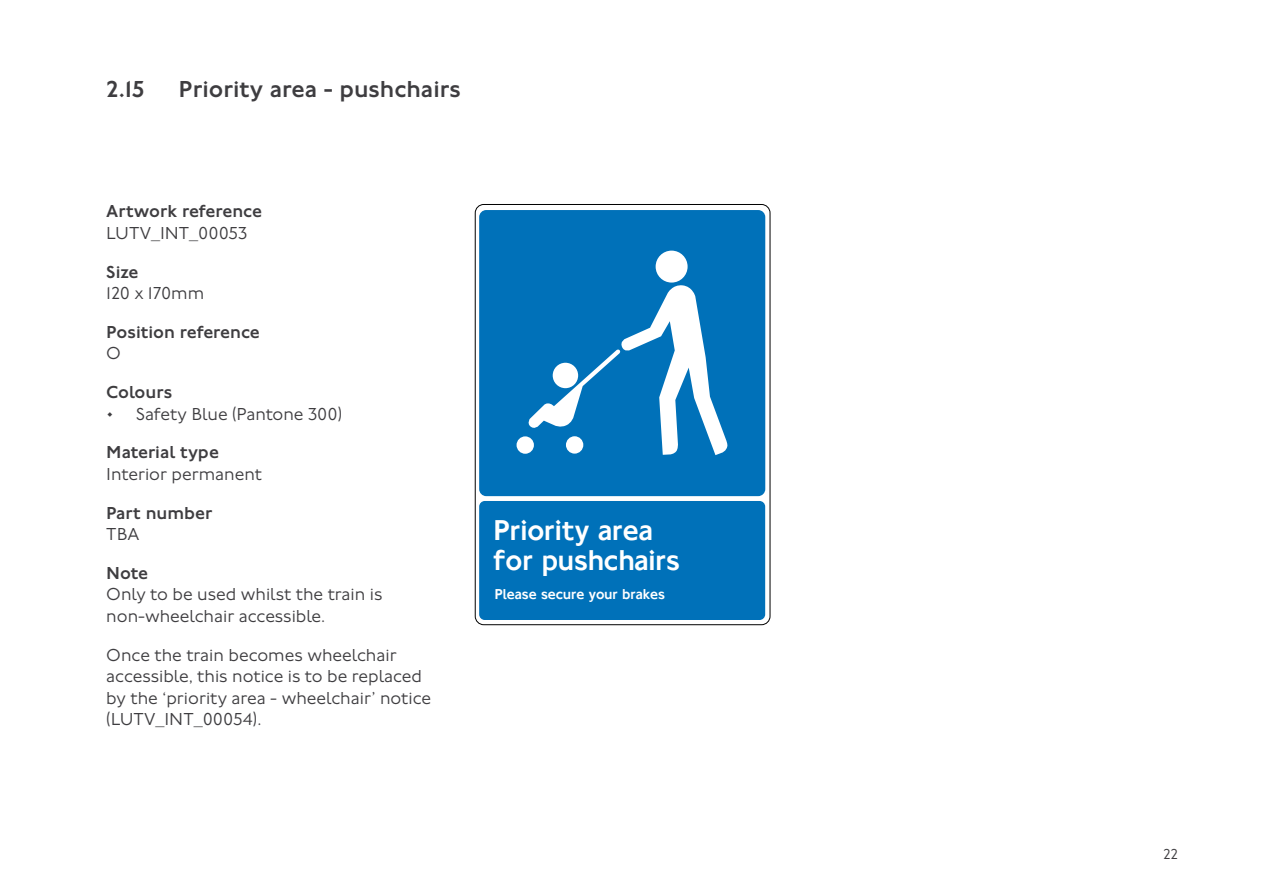
<style>
.page{position:relative;width:1263px;height:893px;background:#fff}
.page>*{position:absolute;margin:0;border:0;box-sizing:border-box;transform-origin:0 0}
.t1{font:500 29.55px/29.5px "NJ Font Signing";color:#fff}
.Heading_Johnston100{font:500 24px "Johnston 100";color:#3e3d40}
.BodyText_Johnston100{font:300 18px/21.6px "Johnston 100";color:#3e3d40}
.SubHead_Johnston100{font:500 18px "Johnston 100";color:#3e3d40}
.t2{font:300 15px "Johnston 100";color:#3e3d40}
.t3{font:500 14.85px "NJ Font Signing";color:#fff}
</style>
<div class="page">
<svg style="left:475px;top:204px;width:295px;height:421px;background:#1f82c1"></svg>
<div style="left:475px;top:204px;width:295px;height:421px;border:1px solid #000;border-radius:9px"></div>
<h2 class="Heading_Johnston100" style="left:106px;top:75px;width:40px">2.15</h2>
<h2 class="Heading_Johnston100" style="left:179px;top:75px;width:284px">Priority area - pushchairs</h2>
<h3 class="SubHead_Johnston100" style="left:106px;top:202px;width:157px">Artwork reference</h3>
<p class="BodyText_Johnston100" style="left:106px;top:223px;width:142px">LUTV_INT_00053</p>
<h3 class="SubHead_Johnston100" style="left:106px;top:262px;width:34px">Size</h3>
<p class="BodyText_Johnston100" style="left:106px;top:283px;width:99px">120 x 170mm</p>
<h3 class="SubHead_Johnston100" style="left:106px;top:322px;width:155px">Position reference</h3>
<p class="BodyText_Johnston100" style="left:106px;top:343px;width:16px">O</p>
<h3 class="SubHead_Johnston100" style="left:106px;top:382px;width:67px">Colours</h3>
<p class="BodyText_Johnston100" style="left:106px;top:403px;width:237px">• Safety Blue (Pantone 300)</p>
<h3 class="SubHead_Johnston100" style="left:106px;top:442px;width:114px">Material type</h3>
<p class="BodyText_Johnston100" style="left:106px;top:463px;width:157px">Interior permanent</p>
<h3 class="SubHead_Johnston100" style="left:106px;top:503px;width:108px">Part number</h3>
<p class="BodyText_Johnston100" style="left:106px;top:524px;width:35px">TBA</p>
<h3 class="SubHead_Johnston100" style="left:106px;top:563px;width:43px">Note</h3>
<p class="BodyText_Johnston100" style="left:106px;top:584px;width:278px">Only to be used whilst the train is non-wheelchair accessible.</p>
<p class="BodyText_Johnston100" style="left:106px;top:644px;width:326px">Once the train becomes wheelchair accessible, this notice is to be replaced by the ‘priority area - wheelchair’ notice (LUTV_INT_00054).</p>
<p class="t1" style="left:493px;top:516px;width:188px">Priority area for pushchairs</p>
<p class="t3" style="left:494px;top:585px;width:172px">Please secure your brakes</p>
<p class="t2" style="left:1163px;top:846px;width:16px">22</p>
</div>
